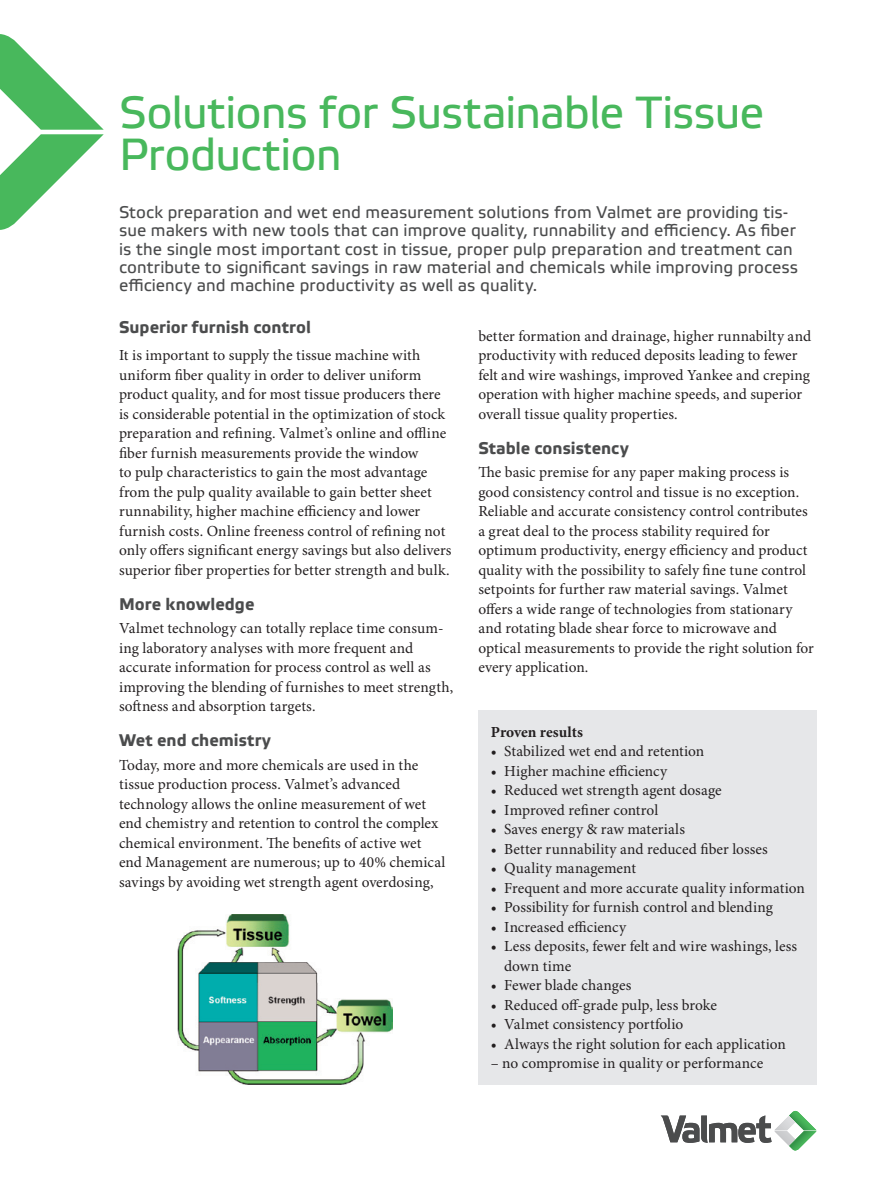
<style>
.page{position:relative;width:893px;height:1191px;background:#fff}
.page>*{position:absolute;margin:0;border:0;box-sizing:border-box;transform-origin:0 0}
.Heading{font:45px/42px "Etelka Text";letter-spacing:-.02em;color:#48b85c}
.Paragraph_Heading{font:16.8px/18px "Etelka Text";letter-spacing:.005em;color:#4b4c4d}
.Paragraph_Heading-2{font:700 16.8px "Etelka Text";letter-spacing:.005em;color:#4b4c4d}
.Body_Text{font:15.3px/19.5px "Minion Pro";color:#231f20}
.Body_Text-2{font:700 15.3px "Minion Pro";color:#231f20}
</style>
<div class="page">
<svg style="left:0;top:34px;width:104px;height:196px"></svg>
<div style="left:478px;top:710px;width:338px;height:374px;background:#e6e7e9"></div>
<svg style="left:661px;top:1111px;width:155px;height:40px"></svg>
<img style="left:178px;top:914px;width:214px;height:170px">
<p class="Heading" style="left:119px;top:92px;width:647px">Solutions for Sustainable Tissue<br>Production</p>
<p class="Paragraph_Heading" style="left:119px;top:204px;width:681px">Stock preparation and wet end measurement solutions from Valmet are providing tis&shy;sue makers with new tools that can improve quality, runnability and efficiency. As fiber is the single most important cost in tissue, proper pulp preparation and treatment can contribute to significant savings in raw material and chemicals while improving process efficiency and machine productivity as well as quality.</p>
<p class="Body_Text" style="left:478px;top:327px;width:334px">better formation and drainage, higher runnabilty and productivity with reduced deposits leading to fewer felt and wire washings, improved Yankee and creping operation with higher machine speeds, and superior overall tissue quality properties.</p>
<p class="Paragraph_Heading-2" style="left:478px;top:437px;width:152px">Stable consistency</p>
<p class="Body_Text" style="left:478px;top:463px;width:337px">The basic premise for any paper making process is good consistency control and tissue is no exception.<br>Reliable and accurate consistency control contributes a great deal to the process stability required for optimum productivity, energy efficiency and product quality with the possibility to safely fine tune control setpoints for further raw material savings. Valmet offers a wide range of technologies from stationary and rotating blade shear force to microwave and optical measurements to provide the right solution for every application.</p>
<p class="Paragraph_Heading-2" style="left:119px;top:317px;width:193px">Superior furnish control</p>
<p class="Body_Text" style="left:119px;top:346px;width:334px">It is important to supply the tissue machine with uniform fiber quality in order to deliver uniform product quality, and for most tissue producers there is considerable potential in the optimization of stock preparation and refining. Valmet’s online and offline fiber furnish measurements provide the window<br>to pulp characteristics to gain the most advantage from the pulp quality available to gain better sheet runnability, higher machine efficiency and lower furnish costs. Online freeness control of refining not only offers significant energy savings but also delivers superior fiber properties for better strength and bulk.</p>
<p class="Paragraph_Heading-2" style="left:119px;top:593px;width:137px">More knowledge</p>
<p class="Body_Text" style="left:119px;top:619px;width:336px">Valmet technology can totally replace time consum&shy;ing laboratory analyses with more frequent and accurate information for process control as well as improving the blending of furnishes to meet strength, softness and absorption targets.</p>
<p class="Paragraph_Heading-2" style="left:119px;top:730px;width:153px">Wet end chemistry</p>
<p class="Body_Text" style="left:119px;top:756px;width:301px">Today, more and more chemicals are used in the</p>
<p class="Body_Text" style="left:119px;top:775px;width:328px">tissue production process. Valmet’s advanced technology allows the online measurement of wet end chemistry and retention to control the complex chemical environment. The benefits of active wet end Management are numerous; up to 40% chemical savings by avoiding wet strength agent overdosing,</p>
<p class="Body_Text-2" style="left:491px;top:721px;width:94px">Proven results</p>
<p class="Body_Text" style="left:491px;top:742px;width:215px">• Stabilized wet end and retention</p>
<p class="Body_Text" style="left:491px;top:761px;width:178px">• Higher machine efficiency</p>
<p class="Body_Text" style="left:491px;top:781px;width:232px">• Reduced wet strength agent dosage</p>
<p class="Body_Text" style="left:491px;top:800px;width:169px">• Improved refiner control</p>
<p class="Body_Text" style="left:491px;top:820px;width:196px">• Saves energy &amp; raw materials</p>
<p class="Body_Text" style="left:491px;top:839px;width:279px">• Better runnability and reduced fiber losses</p>
<p class="Body_Text" style="left:491px;top:859px;width:147px">• Quality management</p>
<p class="Body_Text" style="left:491px;top:878px;width:316px">• Frequent and more accurate quality information</p>
<p class="Body_Text" style="left:491px;top:898px;width:284px">• Possibility for furnish control and blending</p>
<p class="Body_Text" style="left:491px;top:917px;width:137px">• Increased efficiency</p>
<p class="Body_Text" style="left:491px;top:937px;width:308px">• Less deposits, fewer felt and wire washings, less</p>
<p class="Body_Text" style="left:504px;top:956px;width:69px">down time</p>
<p class="Body_Text" style="left:491px;top:976px;width:142px">• Fewer blade changes</p>
<p class="Body_Text" style="left:491px;top:995px;width:228px">• Reduced off-grade pulp, less broke</p>
<p class="Body_Text" style="left:491px;top:1015px;width:194px">• Valmet consistency portfolio</p>
<p class="Body_Text" style="left:491px;top:1034px;width:297px">• Always the right solution for each application</p>
<p class="Body_Text" style="left:491px;top:1054px;width:274px">– no compromise in quality or performance</p>
</div>
